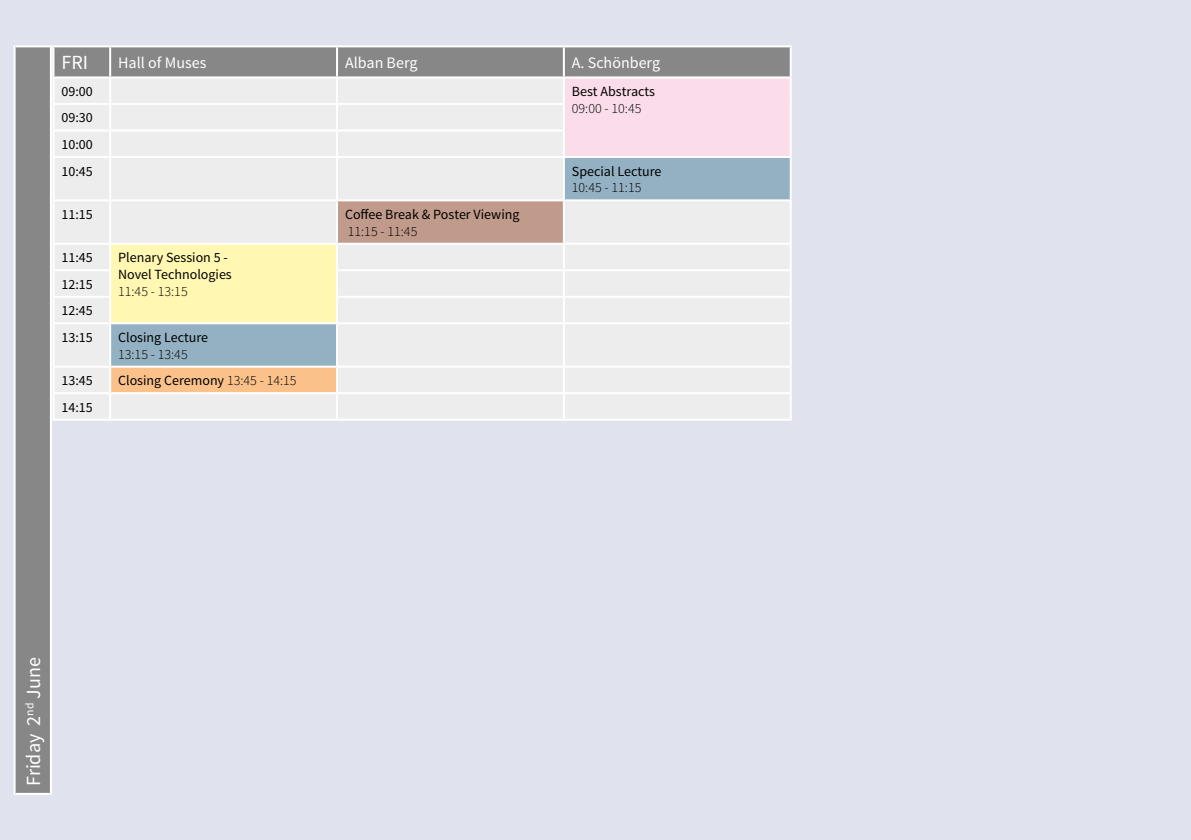
<style>
.page{position:relative;width:1191px;height:840px;background:#fff}
.page>*{position:absolute;margin:0;border:0;box-sizing:border-box;transform-origin:0 0}
.t1{font:20px "Source Sans Pro";color:#fff}
.t2{font:16px "Source Sans Pro";color:#fff}
.t3{font:14px/26.6px "Source Sans Pro";color:#000;text-align:justify}
.t4{font:300 14px "Source Sans Pro";color:#000}
.s1{font-weight:300}
</style>
<div class="page">
<div style="left:0;top:0;width:1191px;height:839px;background:#e0e3ed"></div>
<div style="left:54px;top:47px;width:735px;height:29px;background:#878787"></div>
<div style="left:54px;top:78px;width:735px;height:340px;background:#ededed"></div>
<div style="left:564px;top:77px;width:226px;height:80px;background:#fadceb"></div>
<svg style="left:111px;top:158px;width:678px;height:207px;fill:#ededed"></svg>
<div style="left:337px;top:200px;width:227px;height:43px;background:#c09a8a"></div>
<div style="left:110px;top:243px;width:227px;height:80px;background:#fff7b2"></div>
<div style="left:110px;top:366px;width:227px;height:27px;background:#fac28a"></div>
<hr style="left:52px;top:45px;width:58px;height:2px;background:#fff">
<hr style="left:52px;top:47px;width:2px;height:29px;background:#fff">
<hr style="left:110px;top:45px;width:227px;height:2px;background:#fff">
<hr style="left:109px;top:47px;width:2px;height:29px;background:#fff">
<hr style="left:337px;top:45px;width:227px;height:2px;background:#fff">
<hr style="left:336px;top:47px;width:2px;height:29px;background:#fff">
<hr style="left:564px;top:45px;width:227px;height:2px;background:#fff">
<hr style="left:563px;top:47px;width:2px;height:29px;background:#fff">
<hr style="left:789px;top:47px;width:2px;height:29px;background:#fff">
<hr style="left:52px;top:76px;width:58px;height:2px;background:#fff">
<hr style="left:52px;top:78px;width:2px;height:25px;background:#fff">
<hr style="left:564px;top:76px;width:227px;height:2px;background:#fff">
<hr style="left:789px;top:78px;width:2px;height:26px;background:#fff">
<hr style="left:789px;top:104px;width:2px;height:26px;background:#fff">
<hr style="left:789px;top:130px;width:2px;height:26px;background:#fff">
<hr style="left:52px;top:103px;width:58px;height:2px;background:#fff">
<hr style="left:52px;top:105px;width:2px;height:24px;background:#fff">
<hr style="left:564px;top:156px;width:227px;height:2px;background:#fff">
<hr style="left:789px;top:158px;width:2px;height:41px;background:#fff">
<hr style="left:52px;top:129px;width:58px;height:2px;background:#fff">
<hr style="left:52px;top:131px;width:2px;height:25px;background:#fff">
<hr style="left:52px;top:156px;width:58px;height:2px;background:#fff">
<hr style="left:52px;top:158px;width:2px;height:41px;background:#fff">
<hr style="left:52px;top:199px;width:58px;height:2px;background:#fff">
<hr style="left:52px;top:201px;width:2px;height:41px;background:#fff">
<hr style="left:337px;top:199px;width:227px;height:2px;background:#fff">
<hr style="left:52px;top:242px;width:58px;height:2px;background:#fff">
<hr style="left:52px;top:244px;width:2px;height:25px;background:#fff">
<hr style="left:563px;top:201px;width:2px;height:41px;background:#fff">
<hr style="left:110px;top:242px;width:227px;height:2px;background:#fff">
<hr style="left:336px;top:244px;width:2px;height:25px;background:#fff">
<hr style="left:563px;top:244px;width:2px;height:25px;background:#fff">
<hr style="left:336px;top:271px;width:2px;height:24px;background:#fff">
<hr style="left:563px;top:271px;width:2px;height:24px;background:#fff">
<hr style="left:336px;top:297px;width:2px;height:25px;background:#fff">
<hr style="left:563px;top:297px;width:2px;height:25px;background:#fff">
<hr style="left:563px;top:324px;width:2px;height:41px;background:#fff">
<hr style="left:789px;top:324px;width:2px;height:41px;background:#fff">
<hr style="left:52px;top:269px;width:59px;height:2px;background:#fff">
<hr style="left:52px;top:271px;width:2px;height:24px;background:#fff">
<hr style="left:52px;top:295px;width:59px;height:2px;background:#fff">
<hr style="left:52px;top:297px;width:2px;height:25px;background:#fff">
<hr style="left:52px;top:322px;width:58px;height:2px;background:#fff">
<hr style="left:52px;top:324px;width:2px;height:41px;background:#fff">
<hr style="left:336px;top:324px;width:2px;height:41px;background:#fff">
<hr style="left:52px;top:365px;width:58px;height:2px;background:#fff">
<hr style="left:52px;top:367px;width:2px;height:25px;background:#fff">
<hr style="left:110px;top:365px;width:227px;height:2px;background:#fff">
<hr style="left:336px;top:367px;width:2px;height:25px;background:#fff">
<hr style="left:563px;top:367px;width:2px;height:25px;background:#fff">
<hr style="left:52px;top:392px;width:58px;height:2px;background:#fff">
<hr style="left:52px;top:394px;width:2px;height:24px;background:#fff">
<hr style="left:110px;top:392px;width:227px;height:2px;background:#fff">
<hr style="left:789px;top:394px;width:2px;height:24px;background:#fff">
<hr style="left:52px;top:418px;width:58px;height:2px;background:#fff">
<hr style="left:564px;top:418px;width:227px;height:2px;background:#fff">
<hr style="left:110px;top:76px;width:227px;height:2px;background:#fff">
<hr style="left:109px;top:78px;width:2px;height:25px;background:#fff">
<hr style="left:337px;top:76px;width:227px;height:2px;background:#fff">
<hr style="left:336px;top:78px;width:2px;height:25px;background:#fff">
<hr style="left:110px;top:199px;width:227px;height:2px;background:#fff">
<hr style="left:109px;top:201px;width:2px;height:41px;background:#fff">
<hr style="left:110px;top:103px;width:227px;height:2px;background:#fff">
<hr style="left:109px;top:105px;width:2px;height:24px;background:#fff">
<hr style="left:337px;top:103px;width:228px;height:2px;background:#fff">
<hr style="left:336px;top:105px;width:2px;height:24px;background:#fff">
<hr style="left:564px;top:199px;width:227px;height:2px;background:#fff">
<hr style="left:337px;top:242px;width:227px;height:2px;background:#fff">
<hr style="left:110px;top:322px;width:227px;height:2px;background:#fff">
<hr style="left:337px;top:322px;width:227px;height:2px;background:#fff">
<hr style="left:564px;top:365px;width:227px;height:2px;background:#fff">
<hr style="left:110px;top:129px;width:227px;height:2px;background:#fff">
<hr style="left:109px;top:131px;width:2px;height:25px;background:#fff">
<hr style="left:337px;top:129px;width:228px;height:2px;background:#fff">
<hr style="left:336px;top:131px;width:2px;height:25px;background:#fff">
<hr style="left:564px;top:242px;width:227px;height:2px;background:#fff">
<hr style="left:336px;top:269px;width:228px;height:2px;background:#fff">
<hr style="left:564px;top:269px;width:227px;height:2px;background:#fff">
<hr style="left:337px;top:365px;width:227px;height:2px;background:#fff">
<hr style="left:564px;top:392px;width:227px;height:2px;background:#fff">
<hr style="left:110px;top:156px;width:227px;height:2px;background:#fff">
<hr style="left:109px;top:158px;width:2px;height:41px;background:#fff">
<hr style="left:337px;top:156px;width:227px;height:2px;background:#fff">
<hr style="left:336px;top:158px;width:2px;height:41px;background:#fff">
<hr style="left:563px;top:158px;width:2px;height:41px;background:#fff">
<hr style="left:109px;top:297px;width:2px;height:25px;background:#fff">
<hr style="left:336px;top:295px;width:228px;height:2px;background:#fff">
<hr style="left:564px;top:295px;width:227px;height:2px;background:#fff">
<hr style="left:789px;top:297px;width:2px;height:25px;background:#fff">
<hr style="left:564px;top:322px;width:227px;height:2px;background:#fff">
<hr style="left:109px;top:394px;width:2px;height:24px;background:#fff">
<hr style="left:337px;top:392px;width:227px;height:2px;background:#fff">
<hr style="left:336px;top:394px;width:2px;height:24px;background:#fff">
<hr style="left:563px;top:394px;width:2px;height:24px;background:#fff">
<hr style="left:110px;top:418px;width:227px;height:2px;background:#fff">
<hr style="left:337px;top:418px;width:227px;height:2px;background:#fff">
<hr style="left:563px;top:78px;width:2px;height:25px;background:#fff">
<hr style="left:563px;top:105px;width:2px;height:24px;background:#fff">
<hr style="left:563px;top:131px;width:2px;height:25px;background:#fff">
<hr style="left:336px;top:201px;width:2px;height:41px;background:#fff">
<hr style="left:789px;top:201px;width:2px;height:41px;background:#fff">
<hr style="left:109px;top:244px;width:2px;height:25px;background:#fff">
<hr style="left:789px;top:244px;width:2px;height:25px;background:#fff">
<hr style="left:109px;top:271px;width:2px;height:24px;background:#fff">
<hr style="left:789px;top:271px;width:2px;height:24px;background:#fff">
<hr style="left:109px;top:324px;width:2px;height:41px;background:#fff">
<hr style="left:109px;top:367px;width:2px;height:25px;background:#fff">
<hr style="left:789px;top:367px;width:2px;height:25px;background:#fff">
<div style="left:15px;top:46px;width:36px;height:747px;background:#878787"></div>
<hr style="left:50px;top:45px;width:2px;height:749px;background:#fff">
<hr style="left:14px;top:45px;width:2px;height:749px;background:#fff">
<hr style="left:16px;top:792px;width:34px;height:2px;background:#fff">
<hr style="left:16px;top:45px;width:34px;height:2px;background:#fff">
<h1 class="t1" style="left:61px;top:50px;width:28px">FRI</h1>
<p class="t2" style="left:118px;top:53px;width:90px">Hall of Muses</p>
<p class="t2" style="left:345px;top:53px;width:74px">Alban Berg</p>
<p class="t2" style="left:572px;top:53px;width:90px">A. Schönberg</p>
<p class="t3" style="left:61px;top:78px;width:33px">09:00</p>
<p class="t3" style="left:572px;top:78px;width:85px">Best Abstracts</p>
<p class="t4" style="left:572px;top:100px;width:71px">09:00 - 10:45</p>
<p class="t3" style="left:61px;top:105px;width:33px">09:30<br>10:00<br>10:45</p>
<p class="t3" style="left:572px;top:158px;width:91px">Special Lecture</p>
<p class="t4" style="left:572px;top:179px;width:71px">10:45 - 11:15</p>
<p class="t3" style="left:61px;top:201px;width:33px">11:15</p>
<p class="t3" style="left:345px;top:201px;width:176px">Coffee Break &amp; Poster Viewing</p>
<p class="t4" style="left:348px;top:222px;width:71px">11:15 - 11:45</p>
<p class="t3" style="left:61px;top:244px;width:33px">11:45</p>
<p class="t3" style="left:118px;top:249px;width:115px;line-height:16.8px">Plenary Session 5 -<br>Novel Technologies</p>
<p class="t4" style="left:118px;top:282px;width:71px">11:45 - 13:15</p>
<p class="t3" style="left:61px;top:271px;width:33px">12:15<br>12:45<br>13:15</p>
<p class="t3" style="left:118px;top:324px;width:91px">Closing Lecture</p>
<p class="t4" style="left:118px;top:345px;width:71px">13:15 - 13:45</p>
<p class="t3" style="left:61px;top:367px;width:33px">13:45</p>
<p class="t3" style="left:118px;top:367px;width:180px">Closing Ceremony <span class="s1">13:45 - 14:15</span></p>
<p class="t3" style="left:61px;top:394px;width:33px">14:15</p>
<h1 class="t1" style="left:21px;top:785px;width:130px;rotate:-90deg">Friday 2<sup>nd</sup> June</h1>
</div>
